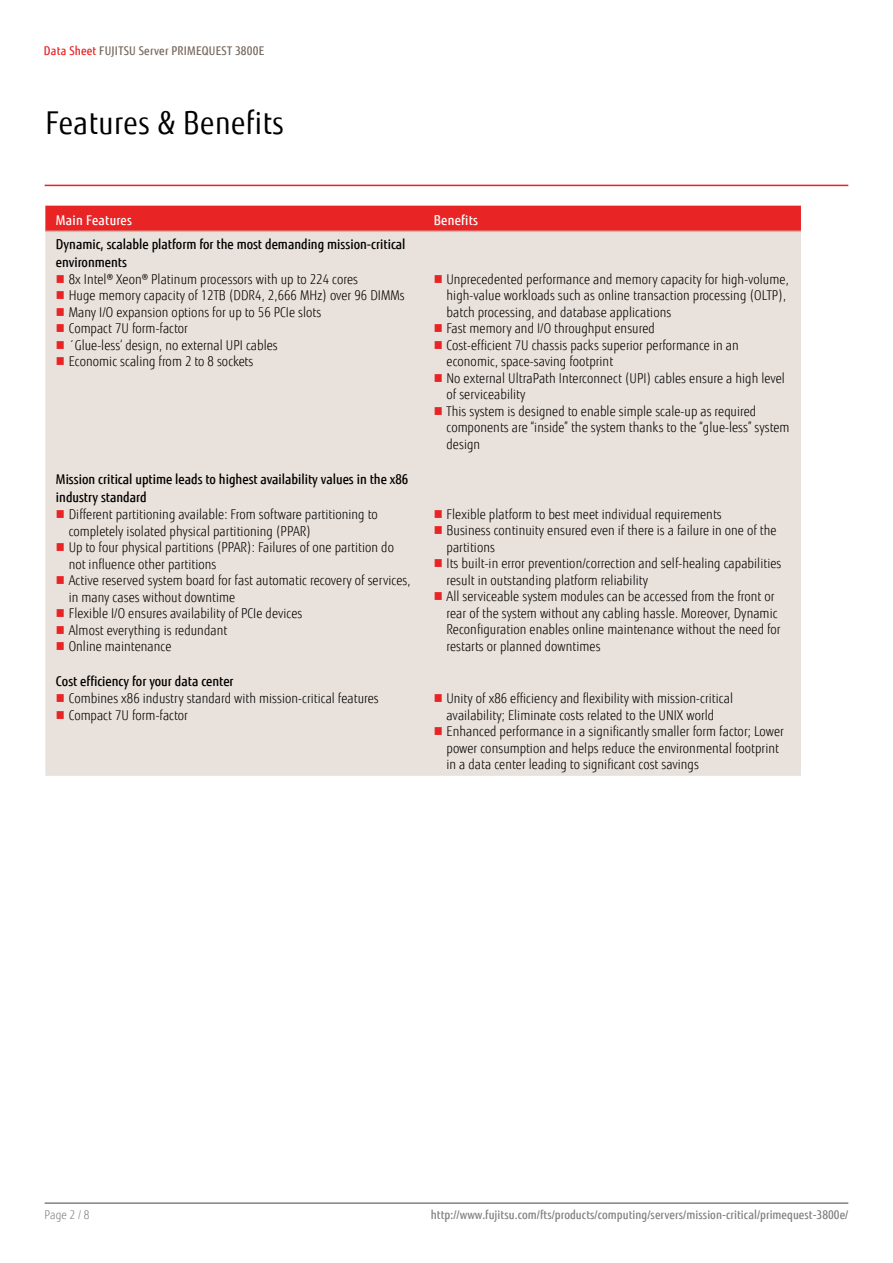
<style>
.page{position:relative;width:893px;height:1263px;background:#fff}
.page>*{position:absolute;margin:0;border:0;box-sizing:border-box;transform-origin:0 0}
.t1{font:31.5px "Fujitsu Sans";letter-spacing:.02em;color:#000;scale:.9 1}
.t2{font:300 13.5px/16.5px "Fujitsu Sans";letter-spacing:.005em;color:#000;scale:.9 1}
.t3{font:500 13.5px/18px "Fujitsu Sans";color:#000;scale:.9 1}
.t4{font:500 13.5px "Fujitsu Sans";letter-spacing:.02em;color:#fff;scale:.9 1}
.t5{font:500 12px "Fujitsu Sans";letter-spacing:.005em;color:#818280;scale:.9 1}
.t6{font:500 12px "Fujitsu Sans";letter-spacing:.02em;color:#79695e;scale:.9 1}
.t7{font:300 12px "Fujitsu Sans";color:#818280;scale:.9 1}
.s1{color:#e92425}
</style>
<div class="page">
<hr style="left:45px;top:1202px;width:803px;height:2px;background:#818280">
<div style="left:45px;top:206px;width:756px;height:25px;background:#e92425"></div>
<div style="left:45px;top:232px;width:756px;height:544px;background:#e9e1db"></div>
<hr style="left:45px;top:231px;width:378px;height:1px;background:#c9bbb0">
<hr style="left:423px;top:231px;width:378px;height:1px;background:#c9bbb0">
<hr style="left:45px;top:185px;width:803px;height:1px;background:#ed1d24">
<svg style="left:57px;top:275px;width:7px;height:8px"></svg>
<svg style="left:57px;top:291px;width:7px;height:8px"></svg>
<svg style="left:57px;top:308px;width:7px;height:8px"></svg>
<svg style="left:57px;top:324px;width:7px;height:8px"></svg>
<svg style="left:57px;top:341px;width:7px;height:8px"></svg>
<svg style="left:57px;top:357px;width:7px;height:8px"></svg>
<svg style="left:435px;top:275px;width:7px;height:8px"></svg>
<svg style="left:435px;top:324px;width:7px;height:8px"></svg>
<svg style="left:435px;top:341px;width:7px;height:8px"></svg>
<svg style="left:435px;top:374px;width:7px;height:8px"></svg>
<svg style="left:435px;top:407px;width:7px;height:8px"></svg>
<svg style="left:57px;top:510px;width:7px;height:8px"></svg>
<svg style="left:57px;top:543px;width:7px;height:8px"></svg>
<svg style="left:57px;top:576px;width:7px;height:8px"></svg>
<svg style="left:57px;top:609px;width:7px;height:8px"></svg>
<svg style="left:57px;top:626px;width:7px;height:7px"></svg>
<svg style="left:57px;top:642px;width:7px;height:8px"></svg>
<svg style="left:435px;top:510px;width:7px;height:8px"></svg>
<svg style="left:435px;top:527px;width:7px;height:7px"></svg>
<svg style="left:435px;top:560px;width:7px;height:7px"></svg>
<svg style="left:435px;top:592px;width:7px;height:8px"></svg>
<svg style="left:57px;top:694px;width:7px;height:8px"></svg>
<svg style="left:57px;top:711px;width:7px;height:8px"></svg>
<svg style="left:435px;top:694px;width:7px;height:8px"></svg>
<svg style="left:435px;top:727px;width:7px;height:8px"></svg>
<p class="t6" style="left:44px;top:43px;width:246px"><span class="s1">Data Sheet</span> FUJITSU Server PRIMEQUEST 3800E</p>
<h1 class="t1" style="left:45px;top:104px;width:267px">Features &amp; Benefits</h1>
<p class="t4" style="left:56px;top:212px;width:86px">Main Features</p>
<p class="t4" style="left:434px;top:212px;width:51px">Benefits</p>
<p class="t3" style="left:56px;top:235px;width:390px">Dynamic, scalable platform for the most demanding mission-critical environments</p>
<p class="t2" style="left:69px;top:271px;width:375px">8x Intel® Xeon® Platinum processors with up to 224 cores<br>Huge memory capacity of 12TB (DDR4, 2,666 MHz) over 96 DIMMs Many I/O expansion options for up to 56 PCIe slots<br>Compact 7U form-factor<br>´Glue-less‘ design, no external UPI cables<br>Economic scaling from 2 to 8 sockets</p>
<p class="t2" style="left:447px;top:271px;width:383px">Unprecedented performance and memory capacity for high-volume, high-value workloads such as online transaction processing (OLTP), batch processing, and database applications<br>Fast memory and I/O throughput ensured<br>Cost-efficient 7U chassis packs superior performance in an economic, space-saving footprint<br>No external UltraPath Interconnect (UPI) cables ensure a high level of serviceability<br>This system is designed to enable simple scale-up as required components are “inside” the system thanks to the “glue-less” system design</p>
<p class="t3" style="left:56px;top:470px;width:393px">Mission critical uptime leads to highest availability values in the x86 industry standard</p>
<p class="t2" style="left:69px;top:506px;width:381px">Different partitioning available: From software partitioning to completely isolated physical partitioning (PPAR)<br>Up to four physical partitions (PPAR): Failures of one partition do not influence other partitions<br>Active reserved system board for fast automatic recovery of services, in many cases without downtime<br>Flexible I/O ensures availability of PCIe devices<br>Almost everything is redundant<br>Online maintenance</p>
<p class="t2" style="left:447px;top:506px;width:374px">Flexible platform to best meet individual requirements<br>Business continuity ensured even if there is a failure in one of the partitions<br>Its built-in error prevention/correction and self-healing capabilities result in outstanding platform reliability<br>All serviceable system modules can be accessed from the front or rear of the system without any cabling hassle. Moreover, Dynamic Reconfiguration enables online maintenance without the need for restarts or planned downtimes</p>
<p class="t3" style="left:56px;top:672px;width:199px">Cost efficiency for your data center</p>
<p class="t2" style="left:69px;top:690px;width:346px">Combines x86 industry standard with mission-critical features<br>Compact 7U form-factor</p>
<p class="t2" style="left:447px;top:690px;width:376px">Unity of x86 efficiency and flexibility with mission-critical availability; Eliminate costs related to the UNIX world<br>Enhanced performance in a significantly smaller form factor; Lower power consumption and helps reduce the environmental footprint in a data center leading to significant cost savings</p>
<p class="t7" style="left:45px;top:1208px;width:51px">Page 2 / 8</p>
<p class="t5" style="left:431px;top:1208px;width:465px">http://www.fujitsu.com/fts/products/computing/servers/mission-critical/primequest-3800e/</p>
</div>
